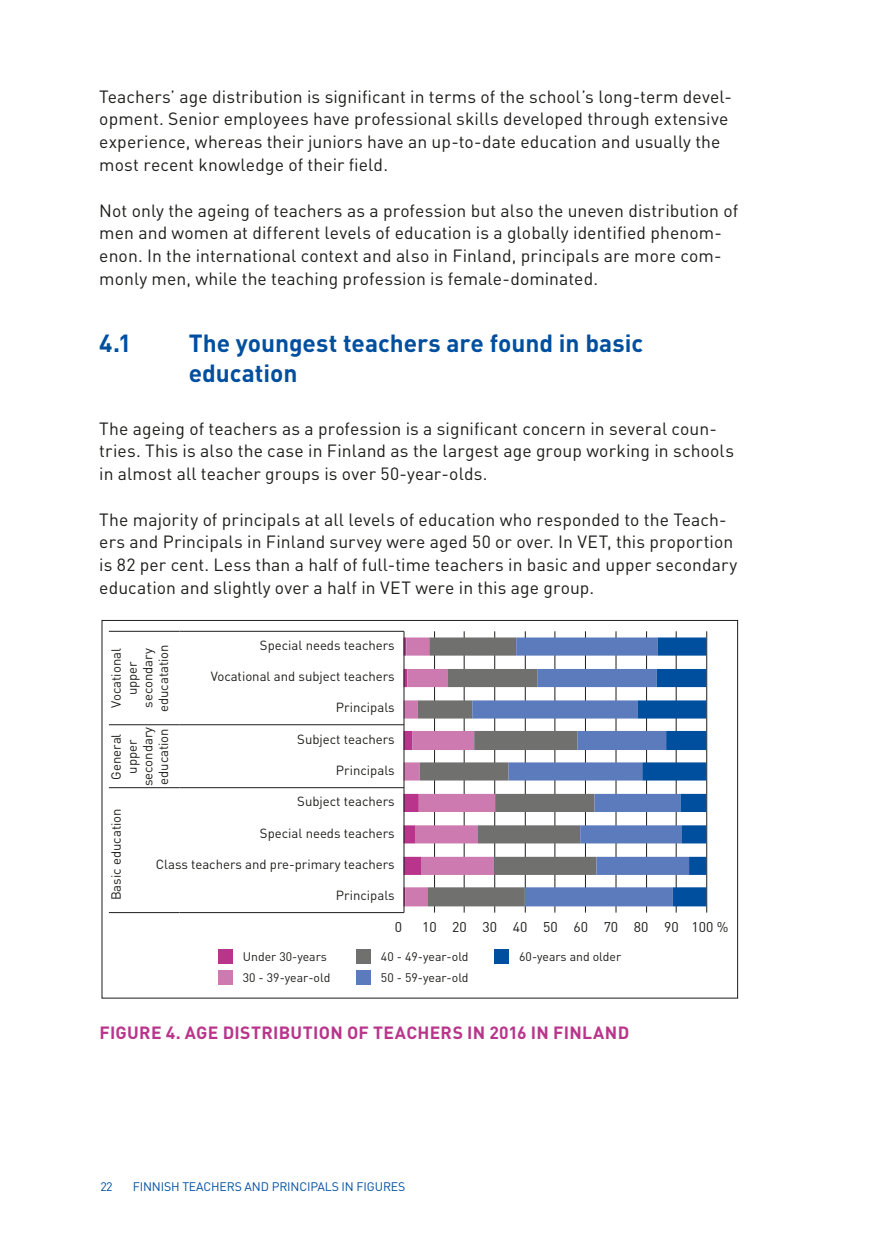
<style>
.page{position:relative;width:874px;height:1241px;background:#fff}
.page>*{position:absolute;margin:0;border:0;box-sizing:border-box;transform-origin:0 0}
.t1{font:700 24.5px/29.8px "DIN Pro";color:#004f9f}
.t2{font:17.5px/22.8px "DIN Pro";letter-spacing:.005em;color:#1d1d1b}
.t3{font:700 17.5px "DIN Pro";letter-spacing:.015em;color:#b9358b}
.t4{font:14px "DIN Pro";color:#1d1d1b}
.t5{font:13.12px/15.8px "DIN Pro";color:#1d1d1b;text-align:center}
.t6{font:12.25px/20.3px "DIN Pro";color:#1d1d1b}
.t7{font:12.25px "DIN Pro";letter-spacing:-.01em;color:#004f9f}
</style>
<div class="page">
<hr style="left:706px;top:631px;width:1px;height:281px;background:#1d1d1b">
<hr style="left:675px;top:631px;width:1px;height:281px;background:#1d1d1b">
<hr style="left:646px;top:631px;width:1px;height:281px;background:#1d1d1b">
<hr style="left:615px;top:631px;width:1px;height:281px;background:#1d1d1b">
<hr style="left:585px;top:631px;width:1px;height:281px;background:#1d1d1b">
<hr style="left:554px;top:631px;width:1px;height:281px;background:#1d1d1b">
<hr style="left:524px;top:631px;width:1px;height:281px;background:#1d1d1b">
<hr style="left:494px;top:631px;width:1px;height:281px;background:#1d1d1b">
<hr style="left:463px;top:631px;width:1px;height:281px;background:#1d1d1b">
<hr style="left:434px;top:631px;width:1px;height:281px;background:#1d1d1b">
<svg style="left:404px;top:637px;width:13px;height:269px"></svg>
<svg style="left:417px;top:637px;width:55px;height:269px"></svg>
<svg style="left:472px;top:637px;width:165px;height:269px"></svg>
<svg style="left:637px;top:637px;width:69px;height:269px"></svg>
<hr style="left:403px;top:631px;width:1px;height:281px;background:#1d1d1b">
<hr style="left:179px;top:631px;width:225px;height:1px;background:#1d1d1b">
<hr style="left:179px;top:724px;width:225px;height:1px;background:#1d1d1b">
<hr style="left:179px;top:787px;width:225px;height:1px;background:#1d1d1b">
<hr style="left:179px;top:912px;width:225px;height:1px;background:#1d1d1b">
<hr style="left:109px;top:631px;width:70px;height:1px;background:#1d1d1b">
<hr style="left:109px;top:724px;width:70px;height:1px;background:#1d1d1b">
<hr style="left:109px;top:787px;width:70px;height:1px;background:#1d1d1b">
<hr style="left:109px;top:912px;width:70px;height:1px;background:#1d1d1b">
<div style="left:218px;top:949px;width:15px;height:15px;background:#b9358b"></div>
<div style="left:218px;top:969px;width:15px;height:15px;background:#cc7ab0"></div>
<div style="left:356px;top:969px;width:15px;height:15px;background:#5c7bbd"></div>
<div style="left:356px;top:949px;width:15px;height:15px;background:#70706f"></div>
<div style="left:494px;top:949px;width:15px;height:15px;background:#004f9f"></div>
<p class="t2" style="left:99px;top:84px;width:633px">Teachers’ age distribution is significant in terms of the school’s long-term devel&shy;opment. Senior employees have professional skills developed through extensive experience, whereas their juniors have an up-to-date education and usually the most recent knowledge of their field.</p>
<p class="t2" style="left:99px;top:198px;width:640px">Not only the ageing of teachers as a profession but also the uneven distribution of men and women at different levels of education is a globally identified phenom&shy;enon. In the international context and also in Finland, principals are more com&shy;monly men, while the teaching profession is female-dominated.</p>
<h1 class="t1" style="left:99px;top:327px;width:34px">4.1</h1>
<h1 class="t1" style="left:189px;top:327px;width:455px">The youngest teachers are found in basic education</h1>
<p class="t2" style="left:99px;top:416px;width:636px">The ageing of teachers as a profession is a significant concern in several coun&shy;tries. This is also the case in Finland as the largest age group working in schools in almost all teacher groups is over 50-year-olds.</p>
<p class="t2" style="left:99px;top:507px;width:639px">The majority of principals at all levels of education who responded to the Teach&shy;ers and Principals in Finland survey were aged 50 or over. In VET, this proportion is 82 per cent. Less than a half of full-time teachers in basic and upper secondary education and slightly over a half in VET were in this age group.</p>
<p class="t5" style="left:108px;top:712px;width:69px;rotate:-90deg">Vocational upper secondary educatation</p>
<p class="t5" style="left:108px;top:786px;width:61px;rotate:-90deg">General upper secondary education</p>
<p class="t5" style="left:260px;top:636px;width:136px">Special needs teachers</p>
<p class="t5" style="left:211px;top:668px;width:185px">Vocational and subject teachers</p>
<p class="t5" style="left:336px;top:699px;width:60px">Principals</p>
<p class="t5" style="left:297px;top:730px;width:99px">Subject teachers</p>
<p class="t5" style="left:336px;top:761px;width:60px">Principals</p>
<p class="t5" style="left:108px;top:900px;width:93px;rotate:-90deg">Basic education</p>
<p class="t5" style="left:297px;top:793px;width:99px">Subject teachers</p>
<p class="t5" style="left:260px;top:824px;width:136px">Special needs teachers</p>
<p class="t5" style="left:156px;top:855px;width:240px">Class teachers and pre-primary teachers</p>
<p class="t5" style="left:336px;top:887px;width:60px">Principals</p>
<p class="t6" style="left:243px;top:946px;width:89px">Under 30-years<br>30 - 39-year-old</p>
<p class="t4" style="left:394px;top:917px;width:9px">0</p>
<p class="t4" style="left:422px;top:917px;width:308px">10 20 30 40 50 60 70 80 90 100 %</p>
<p class="t6" style="left:381px;top:946px;width:89px">40 - 49-year-old</p>
<p class="t6" style="left:519px;top:946px;width:103px">60-years and older</p>
<p class="t6" style="left:381px;top:966px;width:89px">50 - 59-year-old</p>
<p class="t3" style="left:99px;top:1020px;width:531px">FIGURE 4. AGE DISTRIBUTION OF TEACHERS IN 2016 IN FINLAND</p>
<p class="t7" style="left:100px;top:1177px;width:14px">22</p>
<p class="t7" style="left:133px;top:1177px;width:274px">FINNISH TEACHERS AND PRINCIPALS IN FIGURES</p>
</div>
